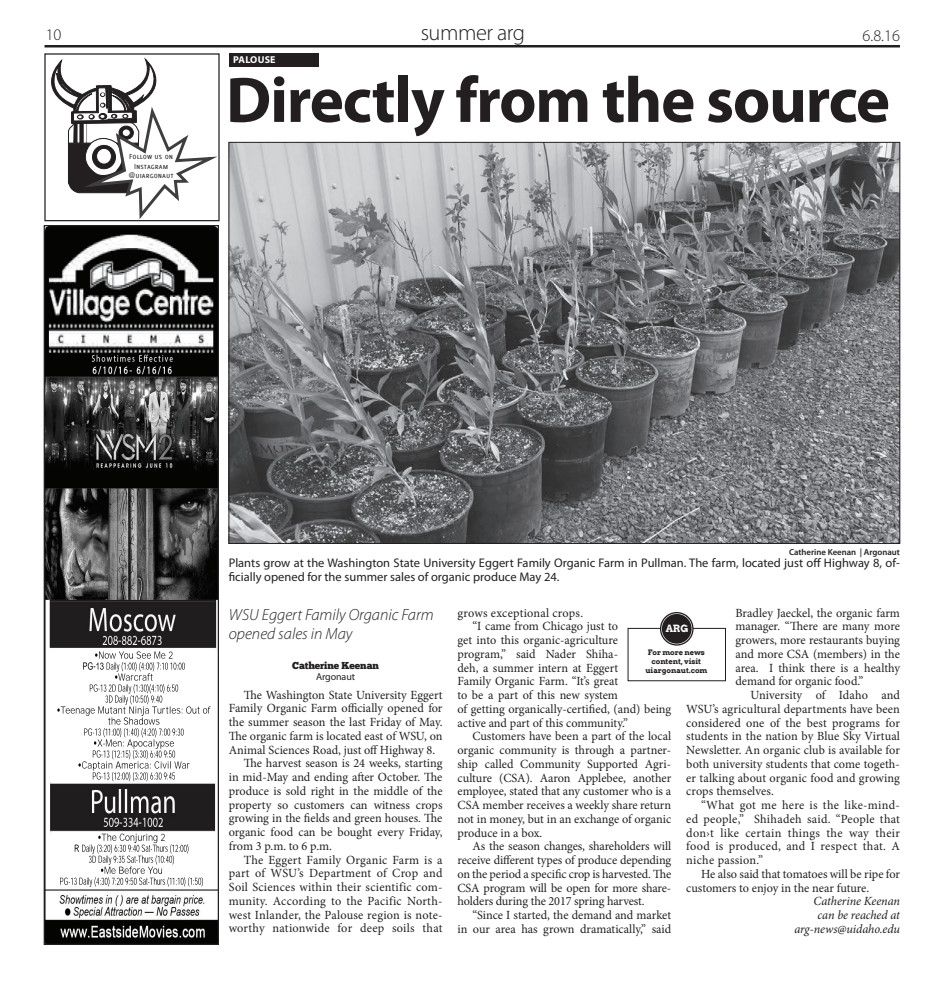
<style>
.page{position:relative;width:945px;height:990px;background:#fff}
.page>*{position:absolute;margin:0;border:0;box-sizing:border-box;transform-origin:0 0}
.t1{font:700 65px "Myriad Pro";letter-spacing:-.02em;color:#231f20}
.t2{font:300 22.5px "Myriad Pro";letter-spacing:-.02em;color:#231f20}
.t3{font:italic 300 16.25px/19.5px "Myriad Pro";color:#231f20}
.t4{font:300 16.25px "Myriad Pro";color:#231f20}
.t5{font:12.5px "Minion Pro";color:#231f20}
.t6{font:12.5px "Minion Pro";letter-spacing:.02em;color:#231f20}
.t7{font:12.5px/13.8px "Myriad Pro";color:#231f20}
.t8{font:12.5px "Minion Pro";letter-spacing:.025em;color:#231f20}
.t9{font:italic 12.5px "Minion Pro";letter-spacing:-.005em;color:#231f20}
.t10{font:10px/11.2px "Chunk Five";letter-spacing:-.01em;color:#231f20;text-align:center}
.t11{font:700 10px "Myriad Pro";letter-spacing:.02em;color:#fff}
.t12{font:700 10px "Arvo";color:#fff}
.t13{font:600 8.75px "Myriad Pro";color:#231f20}
.t14{font:8px/9.6px "Delicious Small Caps";color:#231f20;text-align:center}
.t15{font:700 7.5px/9px "Arvo";letter-spacing:-.01em;color:#231f20;text-align:center}
.s1{font-family:"Myriad Pro"}
</style>
<div class="page">
<hr style="left:45px;top:45px;width:855px;height:3px;background:#231f20">
<div style="left:229px;top:53px;width:90px;height:14px;background:#231f20"></div>
<img style="left:46px;top:227px;width:171px;height:716px">
<div style="left:44px;top:225px;width:175px;height:720px;border:1px solid #231f20"></div>
<svg style="left:51px;top:57px;width:167px;height:162px"></svg>
<img style="left:231px;top:144px;width:667px;height:398px">
<div style="left:628px;top:628px;width:98px;height:53px;border:1px solid #231f20"></div>
<svg style="left:660px;top:612px;width:34px;height:34px"></svg>
<svg style="left:661px;top:613px;width:31px;height:31px"></svg>
<p class="t4" style="left:46px;top:25px;width:17px">10</p>
<p class="t2" style="left:421px;top:19px;width:106px">summer arg</p>
<p class="t4" style="left:863px;top:26px;width:39px">6.8.16</p>
<p class="t11" style="left:233px;top:53px;width:44px">Palouse</p>
<p class="t14" style="left:129px;top:152px;width:46px">Follow us on<br>Instagram @uiargonaut</p>
<p class="t1" style="left:226px;top:58px;width:666px">Directly from the source</p>
<p class="t13" style="left:789px;top:546px;width:112px">Catherine Keenan | Argonaut</p>
<p class="t7" style="left:229px;top:556px;width:673px">Plants grow at the Washington State University Eggert Family Organic Farm in Pullman. The farm, located just off Highway 8, of&shy;ficially opened for the summer sales of organic produce May 24.</p>
<p class="t3" style="left:229px;top:604px;width:206px">WSU Eggert Family Organic Farm opened sales in May</p>
<p class="t10" style="left:292px;top:660px;width:88px">Catherine Keenan<br><span class="s1">Argonaut</span></p>
<p class="t5" style="left:244px;top:686px;width:200px">The Washington State University Eggert</p>
<p class="t5" style="left:229px;top:700px;width:215px">Family Organic Farm officially opened for</p>
<p class="t5" style="left:229px;top:714px;width:215px">the summer season the last Friday of May.</p>
<p class="t5" style="left:229px;top:727px;width:215px">The organic farm is located east of WSU, on</p>
<p class="t5" style="left:229px;top:741px;width:208px">Animal Sciences Road, just off Highway 8.</p>
<p class="t5" style="left:244px;top:755px;width:200px">The harvest season is 24 weeks, starting</p>
<p class="t5" style="left:229px;top:769px;width:215px">in mid-May and ending after October. The</p>
<p class="t5" style="left:229px;top:782px;width:215px">produce is sold right in the middle of the</p>
<p class="t5" style="left:229px;top:796px;width:215px">property so customers can witness crops</p>
<p class="t5" style="left:229px;top:810px;width:215px">growing in the fields and green houses. The</p>
<p class="t5" style="left:229px;top:824px;width:215px">organic food can be bought every Friday,</p>
<p class="t5" style="left:229px;top:837px;width:105px">from 3 p.m. to 6 p.m.</p>
<p class="t6" style="left:244px;top:851px;width:200px">The Eggert Family Organic Farm is a</p>
<p class="t5" style="left:229px;top:865px;width:215px">part of WSU’s Department of Crop and</p>
<p class="t6" style="left:229px;top:879px;width:215px">Soil Sciences within their scientific com-</p>
<p class="t6" style="left:229px;top:892px;width:215px">munity. According to the Pacific North-</p>
<p class="t5" style="left:229px;top:906px;width:215px">west Inlander, the Palouse region is note-</p>
<p class="t6" style="left:229px;top:920px;width:215px">worthy nationwide for deep soils that</p>
<p class="t6" style="left:458px;top:604px;width:127px">grows exceptional crops.</p>
<p class="t5" style="left:473px;top:618px;width:147px">“I came from Chicago just to</p>
<p class="t5" style="left:458px;top:632px;width:162px">get into this organic-agriculture</p>
<p class="t5" style="left:458px;top:645px;width:162px">program,” said Nader Shiha-</p>
<p class="t5" style="left:458px;top:659px;width:162px">deh, a summer intern at Eggert</p>
<p class="t5" style="left:458px;top:673px;width:162px">Family Organic Farm. “It’s great</p>
<p class="t5" style="left:458px;top:687px;width:162px">to be a part of this new system</p>
<p class="t5" style="left:458px;top:700px;width:215px">of getting organically-certified, (and) being</p>
<p class="t5" style="left:458px;top:714px;width:172px">active and part of this community.”</p>
<p class="t5" style="left:473px;top:728px;width:200px">Customers have been a part of the local</p>
<p class="t5" style="left:458px;top:742px;width:215px">organic community is through a partner-</p>
<p class="t5" style="left:458px;top:755px;width:215px">ship called Community Supported Agri-</p>
<p class="t5" style="left:458px;top:769px;width:215px">culture (CSA). Aaron Applebee, another</p>
<p class="t5" style="left:458px;top:783px;width:215px">employee, stated that any customer who is a</p>
<p class="t5" style="left:458px;top:797px;width:215px">CSA member receives a weekly share return</p>
<p class="t5" style="left:458px;top:810px;width:215px">not in money, but in an exchange of organic</p>
<p class="t5" style="left:458px;top:824px;width:86px">produce in a box.</p>
<p class="t5" style="left:473px;top:838px;width:200px">As the season changes, shareholders will</p>
<p class="t5" style="left:458px;top:852px;width:215px">receive different types of produce depending</p>
<p class="t5" style="left:458px;top:865px;width:215px">on the period a specific crop is harvested. The</p>
<p class="t5" style="left:458px;top:879px;width:215px">CSA program will be open for more share-</p>
<p class="t5" style="left:458px;top:893px;width:189px">holders during the 2017 spring harvest.</p>
<p class="t5" style="left:473px;top:907px;width:200px">“Since I started, the demand and market</p>
<p class="t5" style="left:458px;top:920px;width:215px">in our area has grown dramatically,” said</p>
<p class="t5" style="left:736px;top:604px;width:166px">Bradley Jaeckel, the organic farm</p>
<p class="t5" style="left:736px;top:618px;width:166px">manager. “There are many more</p>
<p class="t5" style="left:736px;top:632px;width:166px">growers, more restaurants buying</p>
<p class="t5" style="left:736px;top:645px;width:166px">and more CSA (members) in the</p>
<p class="t5" style="left:736px;top:659px;width:166px">area. I think there is a healthy</p>
<p class="t5" style="left:736px;top:673px;width:129px">demand for organic food.”</p>
<p class="t5" style="left:750px;top:687px;width:151px">University of Idaho and</p>
<p class="t5" style="left:686px;top:700px;width:215px">WSU’s agricultural departments have been</p>
<p class="t5" style="left:686px;top:714px;width:215px">considered one of the best programs for</p>
<p class="t5" style="left:686px;top:728px;width:215px">students in the nation by Blue Sky Virtual</p>
<p class="t5" style="left:686px;top:742px;width:215px">Newsletter. An organic club is available for</p>
<p class="t5" style="left:686px;top:755px;width:215px">both university students that come togeth-</p>
<p class="t5" style="left:686px;top:769px;width:215px">er talking about organic food and growing</p>
<p class="t5" style="left:686px;top:783px;width:89px">crops themselves.</p>
<p class="t6" style="left:701px;top:797px;width:200px">“What got me here is the like-mind-</p>
<p class="t8" style="left:686px;top:810px;width:215px">ed people,” Shihadeh said. “People that</p>
<p class="t8" style="left:686px;top:824px;width:215px">don›t like certain things the way their</p>
<p class="t8" style="left:686px;top:838px;width:215px">food is produced, and I respect that. A</p>
<p class="t8" style="left:686px;top:852px;width:78px">niche passion.”</p>
<p class="t5" style="left:701px;top:865px;width:200px">He also said that tomatoes will be ripe for</p>
<p class="t5" style="left:686px;top:879px;width:184px">customers to enjoy in the near future.</p>
<p class="t9" style="left:814px;top:893px;width:88px">Catherine Keenan</p>
<p class="t9" style="left:818px;top:907px;width:84px">can be reached at</p>
<p class="t9" style="left:794px;top:920px;width:107px">arg-news@uidaho.edu</p>
<p class="t12" style="left:666px;top:622px;width:24px">ARG</p>
<p class="t15" style="left:645px;top:647px;width:63px">For more news content, visit uiargonaut.com</p>
</div>
